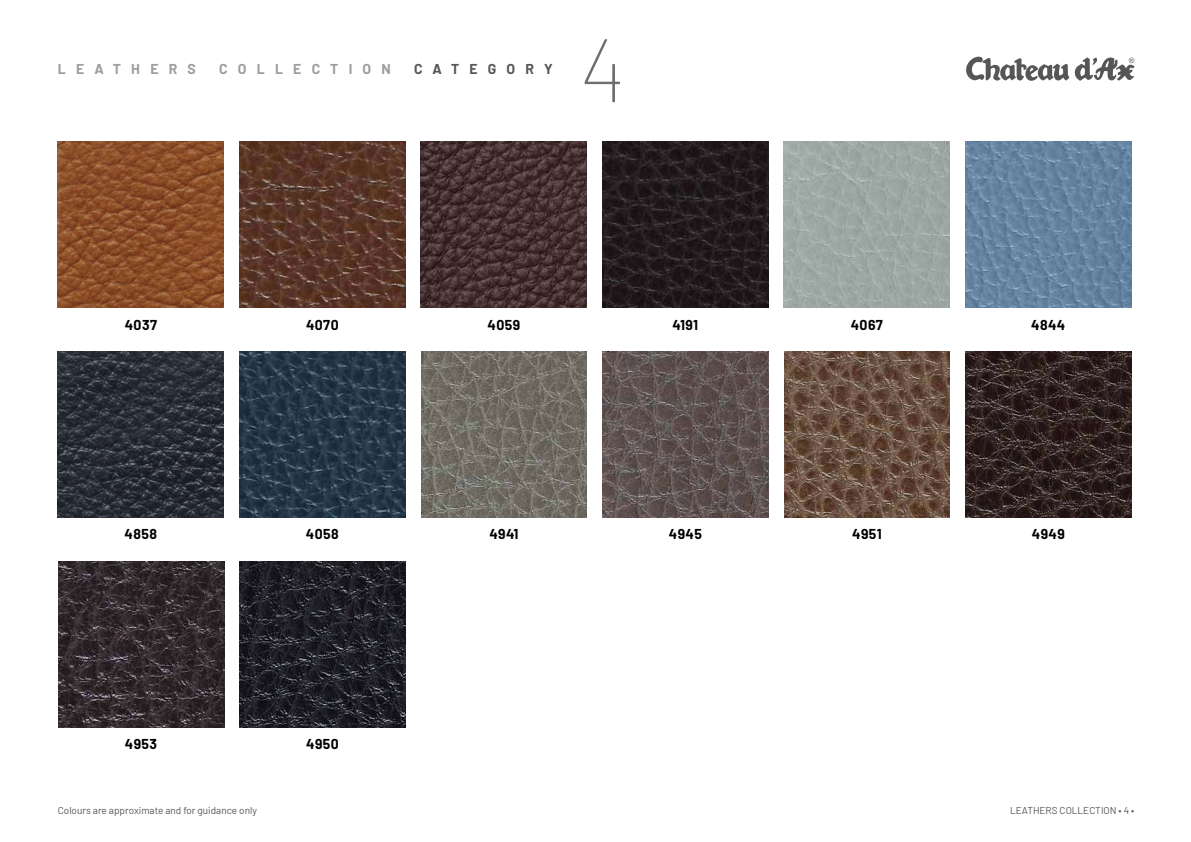
<style>
.page{position:relative;width:1191px;height:842px;background:#fff}
.page>*{position:absolute;margin:0;border:0;box-sizing:border-box;transform-origin:0 0}
.t1{font:100 90px "Barlow";color:#6f6f6e}
.t2{font:700 14px "Barlow";letter-spacing:.03em;color:#000}
.t3{font:700 14px "Barlow";letter-spacing:.73em;color:#9c9d9d}
.t4{font:700 14px "Barlow";letter-spacing:.73em;color:#565656}
.t5{font:10px "Barlow";color:#565656}
</style>
<div class="page">
<svg style="left:966px;top:57px;width:168px;height:24px"></svg>
<img style="left:58px;top:142px;width:166px;height:166px">
<img style="left:58px;top:351px;width:166px;height:166px">
<img style="left:239px;top:142px;width:166px;height:166px">
<img style="left:239px;top:351px;width:166px;height:166px">
<img style="left:421px;top:142px;width:166px;height:166px">
<img style="left:602px;top:142px;width:166px;height:166px">
<img style="left:784px;top:142px;width:165px;height:166px">
<img style="left:965px;top:142px;width:166px;height:166px">
<img style="left:421px;top:351px;width:166px;height:166px">
<img style="left:602px;top:351px;width:166px;height:166px">
<img style="left:784px;top:351px;width:166px;height:166px">
<img style="left:965px;top:351px;width:166px;height:166px">
<img style="left:58px;top:561px;width:166px;height:166px">
<img style="left:240px;top:561px;width:165px;height:166px">
<h2 class="t3" style="left:58px;top:59px;width:139px">LEATHERS</h2>
<h2 class="t3" style="left:219px;top:59px;width:173px">COLLECTION</h2>
<h2 class="t4" style="left:414px;top:59px;width:140px">CATEGORY</h2>
<h1 class="t1" style="left:579px;top:6px;width:48px">4</h1>
<h2 class="t2" style="left:125px;top:314px;width:34px">4037</h2>
<h2 class="t2" style="left:306px;top:314px;width:34px">4070</h2>
<h2 class="t2" style="left:487px;top:314px;width:34px">4059</h2>
<h2 class="t2" style="left:672px;top:314px;width:27px">4191</h2>
<h2 class="t2" style="left:850px;top:314px;width:34px">4067</h2>
<h2 class="t2" style="left:1031px;top:314px;width:36px">4844</h2>
<h2 class="t2" style="left:125px;top:524px;width:34px">4858</h2>
<h2 class="t2" style="left:306px;top:524px;width:34px">4058</h2>
<h2 class="t2" style="left:489px;top:524px;width:31px">4941</h2>
<h2 class="t2" style="left:669px;top:524px;width:35px">4945</h2>
<h2 class="t2" style="left:852px;top:524px;width:31px">4951</h2>
<h2 class="t2" style="left:1032px;top:524px;width:35px">4949</h2>
<h2 class="t2" style="left:125px;top:734px;width:34px">4953</h2>
<h2 class="t2" style="left:306px;top:734px;width:34px">4950</h2>
<p class="t5" style="left:58px;top:803px;width:201px">Colours are approximate and for guidance only</p>
<p class="t5" style="left:1010px;top:803px;width:126px">LEATHERS COLLECTION • 4 •</p>
</div>
